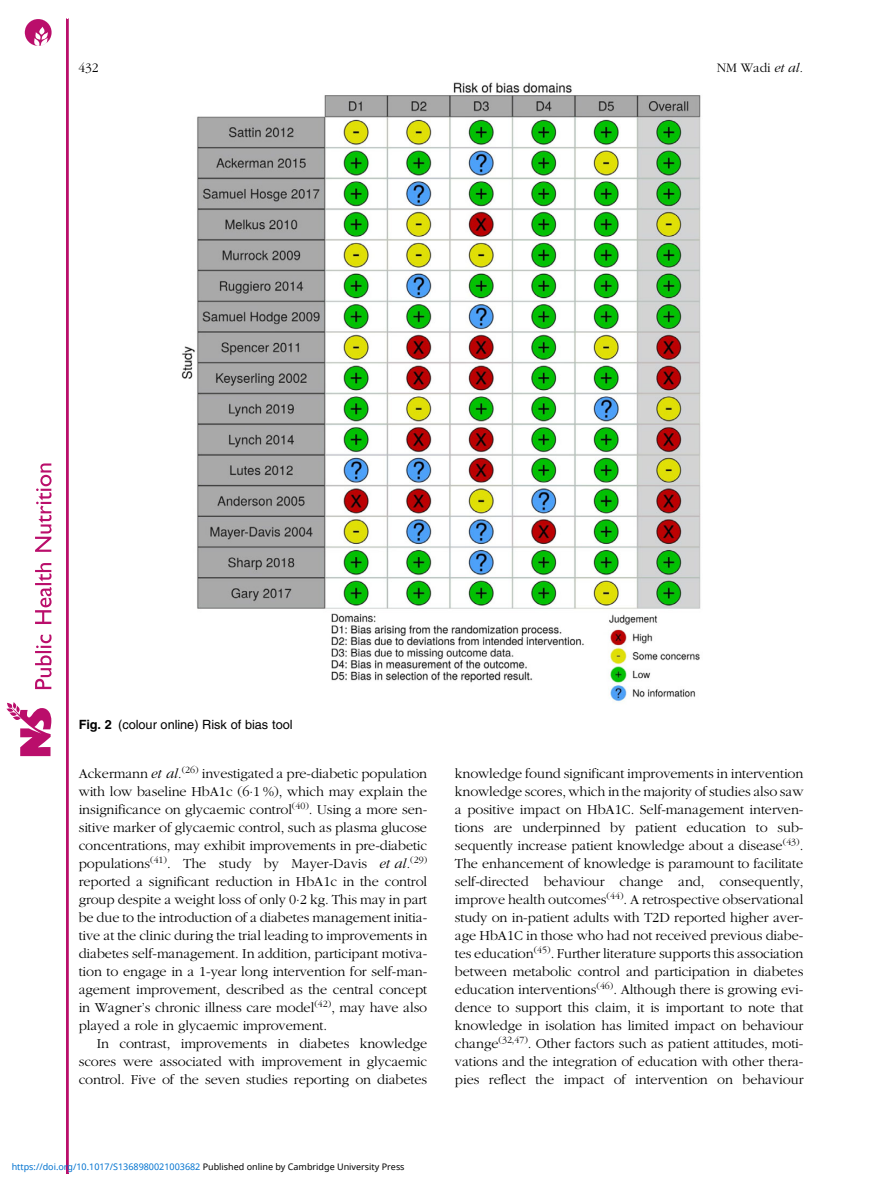
<style>
.page{position:relative;width:893px;height:1191px;background:#fff}
.page>*{position:absolute;margin:0;border:0;box-sizing:border-box;transform-origin:0 0}
.t1{font:14.25px/18px "Adv OT777 cf 4 fb";color:#000;text-align:justify}
.t2{font:13.5px "Adv OT777 cf 4 fb";color:#000}
.t3{font:12.75px "Adv OT82 c 4 f 4 c 4";color:#000}
.t4{font:9px "Noto Sans";color:#0172cf}
.s1{font-family:"Adv OT4 e 1564 e 8.I"}
.s2{font-family:"Adv O Tf 3919 c 9 c.B"}
.s3{font-style:inherit}
.s4{color:#000}
</style>
<div class="page">
<div style="left:66px;top:19px;width:2px;height:1154px;border:1px solid #ba0e6b"></div>
<svg style="left:6px;top:702px;width:45px;height:54px"></svg>
<svg style="left:35px;top:463px;width:17px;height:226px"></svg>
<svg style="left:25px;top:19px;width:27px;height:27px"></svg>
<img style="left:181px;top:82px;width:520px;height:620px">
<p class="t2" style="left:78px;top:63px;width:22px">432</p>
<p class="t2" style="left:717px;top:63px;width:88px">NM Wadi <span class="s1">et al.</span></p>
<p class="t3" style="left:79px;top:720px;width:215px"><span class="s2">Fig. 2</span> (colour online) Risk of bias tool</p>
<p class="t1" style="left:79px;top:765px;width:350px">Ackermann <span class="s1">et al.</span><sup>(26)</sup> investigated a pre-diabetic population with low baseline HbA1c (6·1 %), which may explain the insignificance on glycaemic control<sup>(40)</sup>. Using a more sen&shy;sitive marker of glycaemic control, such as plasma glucose concentrations, may exhibit improvements in pre-diabetic populations<sup>(41)</sup>. The study by Mayer-Davis <span class="s1">et al.</span><sup>(29) </sup>reported a significant reduction in HbA1c in the control group despite a weight loss of only 0·2 kg. This may in part be due to the introduction of a diabetes management initia&shy;tive at the clinic during the trial leading to improvements in diabetes self-management. In addition, participant motiva&shy;tion to engage in a 1-year long intervention for self-man&shy;agement improvement, described as the central concept in Wagner<span class="s3">’</span>s chronic illness care model<sup>(42)</sup>, may have also played a role in glycaemic improvement.</p>
<p class="t1" style="left:79px;top:1035px;width:350px;text-indent:18px">In contrast, improvements in diabetes knowledge scores were associated with improvement in glycaemic control. Five of the seven studies reporting on diabetes</p>
<p class="t1" style="left:455px;top:765px;width:350px">knowledge found significant improvements in intervention knowledge scores, which in the majority of studies also saw a positive impact on HbA1C. Self-management interven&shy;tions are underpinned by patient education to sub&shy;sequently increase patient knowledge about a disease<sup>(43)</sup>.<br>The enhancement of knowledge is paramount to facilitate self-directed behaviour change and, consequently, improve health outcomes<sup>(44)</sup>. A retrospective observational study on in-patient adults with T2D reported higher aver&shy;age HbA1C in those who had not received previous diabe&shy;tes education<sup>(45)</sup>. Further literature supports this association between metabolic control and participation in diabetes education interventions<sup>(46)</sup>. Although there is growing evi&shy;dence to support this claim, it is important to note that knowledge in isolation has limited impact on behaviour change<sup>(32,47)</sup>. Other factors such as patient attitudes, moti&shy;vations and the integration of education with other thera&shy;pies reflect the impact of intervention on behaviour</p>
<p class="t4" style="left:12px;top:1159px;width:394px">https://doi.org/10.1017/S1368980021003682 <span class="s4">Published online by Cambridge University Press</span></p>
</div>
